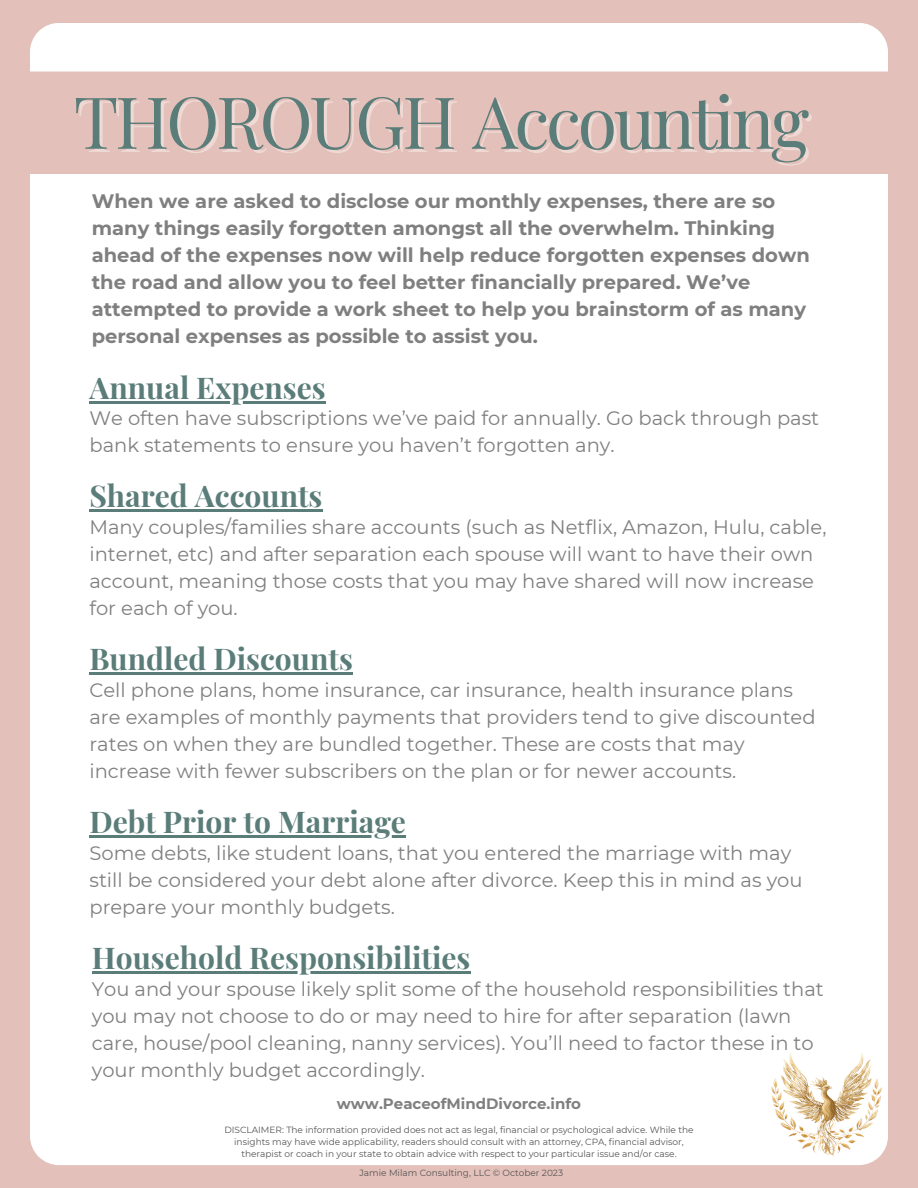
<style>
.page{position:relative;width:918px;height:1188px;background:#e3c0b9}
.page>*{position:absolute;margin:0;border:0;box-sizing:border-box;transform-origin:0 0}
.t1{font:72px "Playfair Display";letter-spacing:-.045em;color:#5b7d79}
.t2{font:700 30px "Playfair Display";color:#5b7d79}
.t3{font:19.5px/27px "Montserrat";color:#7f7f7f}
.t4{font:700 19.5px/27px "Montserrat";color:#7f7f7f}
.t5{font:700 15px "Montserrat";color:#7f7f7f}
.t6{font:9px/12px "Montserrat";color:#545454;text-align:center}
</style>
<div class="page">
<div style="left:30px;top:23px;width:858px;height:1142px;background:#fff"></div>
<svg style="left:30px;top:72px;width:858px;height:102px"></svg>
<img style="left:764px;top:1040px;width:124px;height:125px">
<hr style="left:89px;top:401px;width:237px;height:2px;background:#5b7d79">
<hr style="left:89px;top:510px;width:233px;height:2px;background:#5b7d79">
<hr style="left:89px;top:672px;width:264px;height:3px;background:#5b7d79">
<hr style="left:89px;top:835px;width:317px;height:2px;background:#5b7d79">
<hr style="left:92px;top:971px;width:378px;height:2px;background:#5b7d79">
<h1 class="t1" style="left:74px;top:71px;width:737px">THOROUGH Accounting</h1>
<p class="t4" style="left:92px;top:188px;width:720px">When we are asked to disclose our monthly expenses, there are so many things easily forgotten amongst all the overwhelm. Thinking ahead of the expenses now will help reduce forgotten expenses down the road and allow you to feel better financially prepared. We’ve attempted to provide a work sheet to help you brainstorm of as many personal expenses as possible to assist you.</p>
<h2 class="t2" style="left:89px;top:366px;width:238px">Annual Expenses</h2>
<p class="t3" style="left:89px;top:405px;width:731px">We often have subscriptions we’ve paid for annually. Go back through past bank statements to ensure you haven’t forgotten any.</p>
<h2 class="t2" style="left:89px;top:475px;width:235px">Shared Accounts</h2>
<p class="t3" style="left:89px;top:514px;width:738px">Many couples/families share accounts (such as Netflix, Amazon, Hulu, cable, internet, etc) and after separation each spouse will want to have their own account, meaning those costs that you may have shared will now increase for each of you.</p>
<h2 class="t2" style="left:89px;top:638px;width:265px">Bundled Discounts</h2>
<p class="t3" style="left:89px;top:676px;width:728px">Cell phone plans, home insurance, car insurance, health insurance plans are examples of monthly payments that providers tend to give discounted rates on when they are bundled together. These are costs that may increase with fewer subscribers on the plan or for newer accounts.</p>
<h2 class="t2" style="left:89px;top:801px;width:318px">Debt Prior to Marriage</h2>
<p class="t3" style="left:89px;top:839px;width:715px">Some debts, like student loans, that you entered the marriage with may still be considered your debt alone after divorce. Keep this in mind as you prepare your monthly budgets.</p>
<h2 class="t2" style="left:92px;top:936px;width:380px">Household Responsibilities</h2>
<p class="t3" style="left:92px;top:975px;width:734px">You and your spouse likely split some of the household responsibilities that you may not choose to do or may need to hire for after separation (lawn care, house/pool cleaning, nanny services). You’ll need to factor these in to your monthly budget accordingly.</p>
<p class="t5" style="left:337px;top:1095px;width:246px">www.PeaceofMindDivorce.info</p>
<p class="t6" style="left:224px;top:1124px;width:471px">DISCLAIMER: The information provided does not act as legal, financial or psychological advice. While the insights may have wide applicability, readers should consult with an attorney, CPA, financial advisor, therapist or coach in your state to obtain advice with respect to your particular issue and/or case.</p>
<p class="t6" style="left:359px;top:1167px;width:205px">Jamie Milam Consulting, LLC © October 2023</p>
</div>
